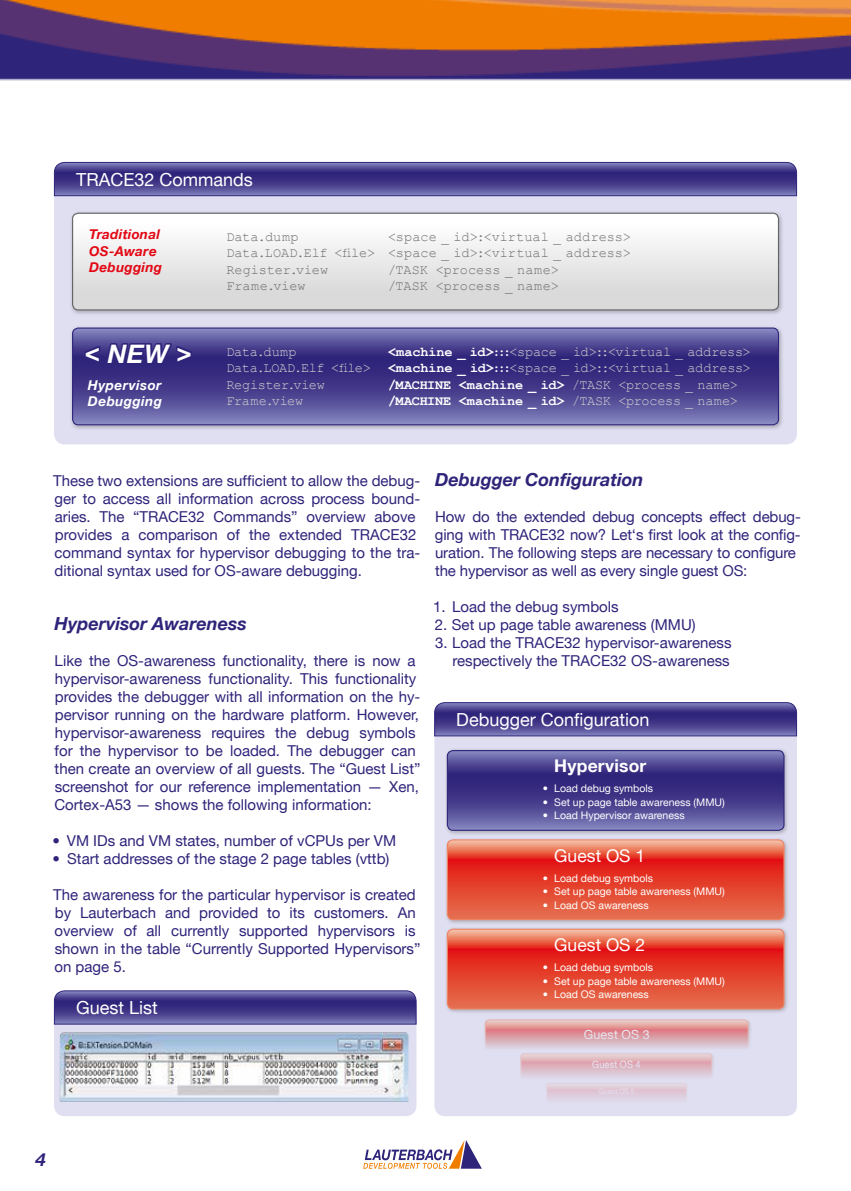
<style>
.page{position:relative;width:851px;height:1191px;background:#fff}
.page>*{position:absolute;margin:0;border:0;box-sizing:border-box;transform-origin:0 0}
.t1{font:italic 700 25.5px "Helvetica Neue LT";color:#fff}
.t2{font:18px "Helvetica Neue LT";color:#fff}
.t3{font:italic 700 18px "Helvetica Neue LT";color:#2e247a}
.t4{font:17.55px "Helvetica Neue LT";color:#fff}
.t5{font:700 17.55px "Helvetica Neue LT";letter-spacing:.01em;color:#fff}
.t6{font:15px/18px "Helvetica Neue LT";color:#2e247a}
.t7{font:13.5px/16.2px "Courier New";letter-spacing:.005em;color:#706f6f;text-align:justify}
.t8{font:13.5px "Courier New";letter-spacing:-.015em;color:#d0d0d0}
.t9{font:700 13.5px "Courier New";letter-spacing:-.01em;color:#fff}
.t10{font:italic 700 13.5px/16.2px "Helvetica Neue LT";letter-spacing:.02em;color:#e30613}
.t11{font:italic 700 13.5px/16.2px "Helvetica Neue LT";letter-spacing:.035em;color:#fff}
.t12{font:12.45px "Helvetica Neue LT";letter-spacing:.015em;color:#fff}
.t13{font:10.5px "Helvetica Neue LT";color:#fff}
.t14{font:10.2px "Helvetica Neue LT";letter-spacing:.02em;color:#fff;scale:.9 1}
.s1{font-weight:700;color:#fff}
.s2{font-weight:400;color:#d0d0d0}
</style>
<div class="page">
<img style="left:0;top:0;width:850px;height:81px">
<svg style="left:363px;top:1140px;width:119px;height:28px"></svg>
<div style="left:434px;top:702px;width:362px;height:414px;background:#e0dff1;border-radius:11px"></div>
<div style="left:444px;top:747px;width:345px;height:89px;background:#000;opacity:.25"></div>
<svg style="left:447px;top:750px;width:336px;height:80px;background:#4f4893"></svg>
<div style="left:446px;top:750px;width:338px;height:81px;border:1px solid #2e247a;border-radius:6px"></div>
<div style="left:444px;top:836px;width:345px;height:89px;background:#000;opacity:.25"></div>
<svg style="left:447px;top:840px;width:336px;height:79px;background:#e54e3a"></svg>
<div style="left:446px;top:839px;width:338px;height:81px;border:1px solid #f08262;border-radius:6px"></div>
<div style="left:444px;top:926px;width:345px;height:88px;background:#000;opacity:.25"></div>
<svg style="left:447px;top:929px;width:336px;height:80px;background:#e54e3a"></svg>
<div style="left:446px;top:928px;width:338px;height:81px;border:1px solid #f08262;border-radius:6px"></div>
<div style="left:483px;top:1017px;width:268px;height:34px;background:#000;opacity:.25"></div>
<svg style="left:485px;top:1020px;width:263px;height:39px"></svg>
<div style="left:484px;top:1019px;width:264px;height:40px;border:1px solid #f08262;border-radius:4px"></div>
<div style="left:519px;top:1052px;width:195px;height:29px;background:#000;opacity:.25"></div>
<svg style="left:521px;top:1053px;width:190px;height:34px"></svg>
<div style="left:520px;top:1053px;width:192px;height:34px;border:1px solid #f08262;border-radius:3px"></div>
<div style="left:546px;top:1082px;width:142px;height:22px;background:#000;opacity:.25"></div>
<svg style="left:546px;top:1083px;width:140px;height:26px"></svg>
<div style="left:546px;top:1083px;width:140px;height:26px;border:1px solid #f08262;border-radius:2px"></div>
<svg style="left:434px;top:702px;width:363px;height:34px;background:#4e4792"></svg>
<svg style="left:54px;top:162px;width:743px;height:283px;background:#a09cc2"></svg>
<svg style="left:54px;top:1024px;width:362px;height:92px;background:#d9d8ec"></svg>
<svg style="left:54px;top:990px;width:363px;height:34px;background:#504893"></svg>
<img style="left:60px;top:1032px;width:348px;height:69px">
<p class="t2" style="left:76px;top:168px;width:178px">TRACE32 Commands</p>
<p class="t10" style="left:89px;top:226px;width:74px">Traditional<br>OS-Aware<br>Debugging</p>
<h1 class="t1" style="left:85px;top:338px;width:108px">&lt; NEW &gt;</h1>
<p class="t11" style="left:88px;top:377px;width:76px">Hypervisor<br>Debugging</p>
<p class="t7" style="left:226px;top:228px;width:406px;text-indent:162px">&lt;space _ id&gt;:&lt;virtual _ address&gt; Data.LOAD.Elf &lt;file&gt; &lt;space _ id&gt;:&lt;virtual _ address&gt; Register.view</p>
<p class="t7" style="left:226px;top:228px;width:74px">Data.dump</p>
<p class="t7" style="left:388px;top:261px;width:172px">/TASK &lt;process _ name&gt;</p>
<p class="t7" style="left:226px;top:277px;width:81px">Frame.view</p>
<p class="t7" style="left:388px;top:277px;width:172px">/TASK &lt;process _ name&gt;</p>
<p class="t8" style="left:226px;top:343px;width:72px">Data.dump</p>
<p class="t8" style="left:388px;top:343px;width:364px"><span class="s1">&lt;machine _ id&gt;:::</span>&lt;space _ id&gt;::&lt;virtual _ address&gt;</p>
<p class="t8" style="left:226px;top:360px;width:146px">Data.LOAD.Elf &lt;file&gt;</p>
<p class="t8" style="left:388px;top:360px;width:364px"><span class="s1">&lt;machine _ id&gt;:::</span>&lt;space _ id&gt;::&lt;virtual _ address&gt;</p>
<p class="t8" style="left:226px;top:376px;width:100px">Register.view</p>
<p class="t9" style="left:388px;top:376px;width:351px">/MACHINE &lt;machine _ id&gt; <span class="s2">/TASK &lt;process _ name&gt;</span></p>
<p class="t8" style="left:226px;top:392px;width:78px">Frame.view</p>
<p class="t9" style="left:388px;top:392px;width:351px">/MACHINE &lt;machine _ id&gt; <span class="s2">/TASK &lt;process _ name&gt;</span></p>
<p class="t6" style="left:53px;top:471px;width:368px">These two extensions are sufficient to allow the debug&shy;ger to access all information across process bound&shy;aries. The “TRACE32 Commands” overview above provides a comparison of the extended TRACE32 command syntax for hypervisor debugging to the tra&shy;ditional syntax used for OS-aware debugging.</p>
<p class="t3" style="left:55px;top:612px;width:194px">Hypervisor Awareness</p>
<p class="t6" style="left:54px;top:651px;width:367px">Like the OS-awareness functionality, there is now a hypervisor-awareness functionality. This functionality provides the debugger with all information on the hy&shy;pervisor running on the hardware platform. However, hypervisor-awareness requires the debug symbols for the hypervisor to be loaded. The debugger can then create an overview of all guests. The “Guest List” screenshot for our reference implementation — Xen, Cortex-A53 — shows the following information:</p>
<p class="t6" style="left:53px;top:831px;width:345px">• VM IDs and VM states, number of vCPUs per VM</p>
<p class="t6" style="left:53px;top:849px;width:338px">• Start addresses of the stage 2 page tables (vttb)</p>
<p class="t6" style="left:53px;top:885px;width:369px">The awareness for the particular hypervisor is created by Lauterbach and provided to its customers. An overview of all currently supported hypervisors is shown in the table “Currently Supported Hypervisors” on page 5.</p>
<p class="t2" style="left:76px;top:996px;width:83px">Guest List</p>
<p class="t3" style="left:435px;top:468px;width:210px">Debugger Configuration</p>
<p class="t6" style="left:435px;top:507px;width:367px">How do the extended debug concepts effect debug&shy;ging with TRACE32 now? Let‘s first look at the config&shy;uration. The following steps are necessary to configure the hypervisor as well as every single guest OS:</p>
<p class="t6" style="left:433px;top:597px;width:187px">1. Load the debug symbols</p>
<p class="t6" style="left:435px;top:615px;width:262px">2. Set up page table awareness (MMU)</p>
<p class="t6" style="left:435px;top:633px;width:298px;text-align:right">3. Load the TRACE32 hypervisor-awareness respectively the TRACE32 OS-awareness</p>
<p class="t2" style="left:456px;top:708px;width:195px">Debugger Configuration</p>
<p class="t5" style="left:554px;top:755px;width:93px">Hypervisor</p>
<p class="t13" style="left:542px;top:782px;width:112px">• Load debug symbols</p>
<p class="t13" style="left:542px;top:796px;width:183px">• Set up page table awareness (MMU)</p>
<p class="t13" style="left:542px;top:809px;width:143px">• Load Hypervisor awareness</p>
<p class="t4" style="left:554px;top:844px;width:92px">Guest OS 1</p>
<p class="t13" style="left:542px;top:871px;width:112px">• Load debug symbols</p>
<p class="t13" style="left:542px;top:885px;width:183px">• Set up page table awareness (MMU)</p>
<p class="t13" style="left:542px;top:898px;width:107px">• Load OS awareness</p>
<p class="t4" style="left:554px;top:934px;width:92px">Guest OS 2</p>
<p class="t13" style="left:542px;top:961px;width:112px">• Load debug symbols</p>
<p class="t13" style="left:542px;top:974px;width:183px">• Set up page table awareness (MMU)</p>
<p class="t13" style="left:542px;top:988px;width:107px">• Load OS awareness</p>
<p class="t12" style="left:583px;top:1027px;width:67px">Guest OS 3</p>
<p class="t14" style="left:592px;top:1058px;width:55px">Guest OS 4</p>
<p class="t3" style="left:36px;top:1148px;width:12px">4</p>
</div>
